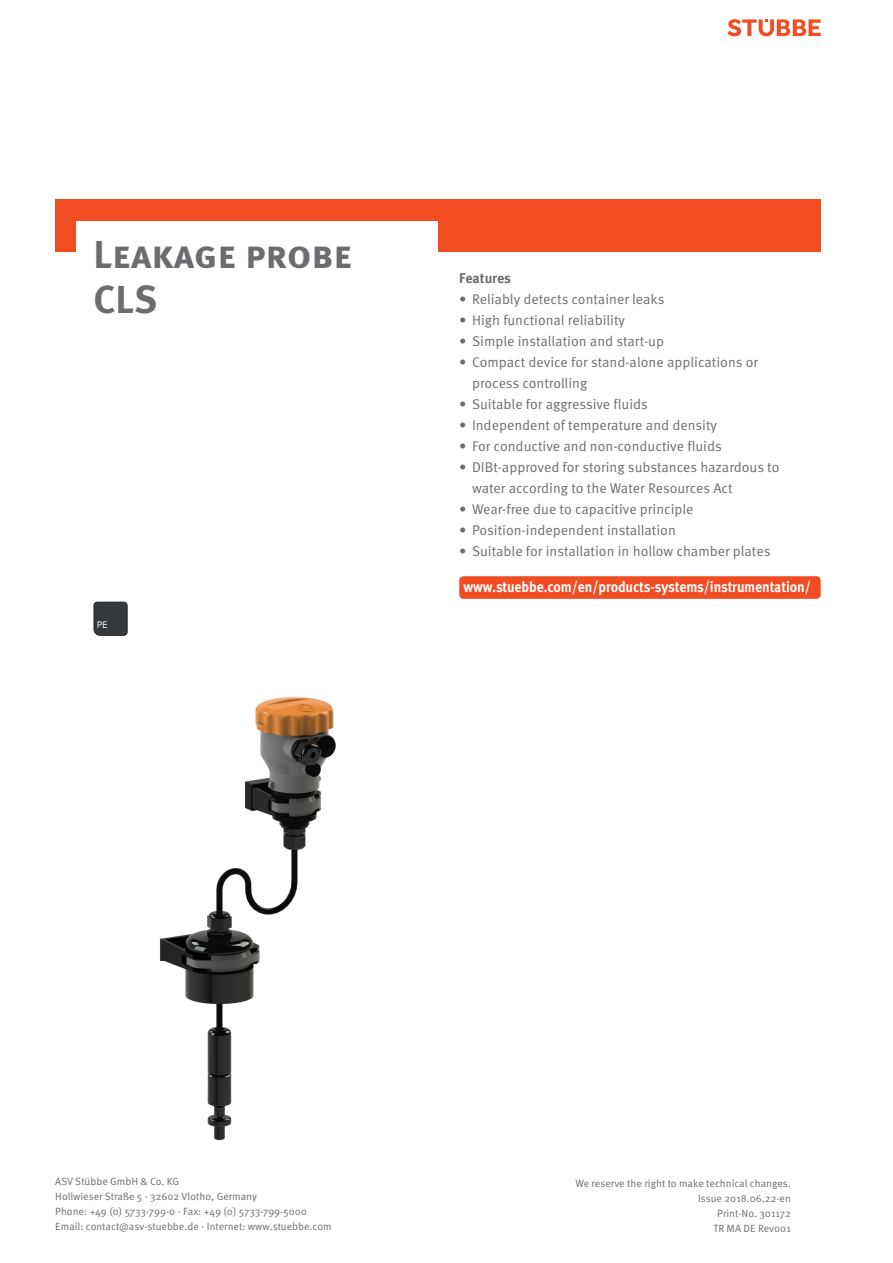
<style>
.page{position:relative;width:893px;height:1263px;background:#fff}
.page>*{position:absolute;margin:0;border:0;box-sizing:border-box;transform-origin:0 0}
.t1{font:700 39px/45px "Meta Pro";color:#6c6d70}
.t2{font:700 15px "Meta Pro";letter-spacing:-.01em;color:#fff;scale:.92 1}
.t3{font:14.1px/21px "Meta Pro Norm";color:#6c6d70}
.t4{font:700 14.1px "Meta Pro";letter-spacing:-.01em;color:#6c6d70}
.t5{font:10.5px/15px "Meta Pro Norm";color:#6c6d70}
.t6{font:9.15px "Arial";color:#fff;scale:.85 1}
</style>
<div class="page">
<div style="left:55px;top:200px;width:766px;height:52px;background:#f04d22"></div>
<svg style="left:728px;top:19px;width:93px;height:17px"></svg>
<div style="left:77px;top:221px;width:361px;height:304px;background:#fff"></div>
<img style="left:160px;top:696px;width:176px;height:445px">
<svg style="left:94px;top:602px;width:34px;height:34px"></svg>
<div style="left:459px;top:576px;width:362px;height:23px;background:#f04d22;border-radius:4px"></div>
<h1 class="t1" style="left:94px;top:229px;width:260px">LEAKAGE PROBE<br>CLS</h1>
<p class="t6" style="left:97px;top:619px;width:14px">PE</p>
<p class="t4" style="left:459px;top:267px;width:53px">Features</p>
<p class="t3" style="left:459px;top:287px;width:207px">• Reliably detects container leaks</p>
<p class="t3" style="left:459px;top:308px;width:167px">• High functional reliability</p>
<p class="t3" style="left:459px;top:329px;width:206px">• Simple installation and start-up</p>
<p class="t3" style="left:472px;top:350px;width:288px;text-indent:-13px">• Compact device for stand-alone applications or process controlling</p>
<p class="t3" style="left:459px;top:392px;width:190px">• Suitable for aggressive fluids</p>
<p class="t3" style="left:459px;top:413px;width:259px">• Independent of temperature and density</p>
<p class="t3" style="left:459px;top:434px;width:264px">• For conductive and non-conductive fluids</p>
<p class="t3" style="left:472px;top:455px;width:309px;text-indent:-13px">• DIBt-approved for storing substances hazardous to water according to the Water Resources Act</p>
<p class="t3" style="left:459px;top:497px;width:236px">• Wear-free due to capacitive principle</p>
<p class="t3" style="left:459px;top:518px;width:218px">• Position-independent installation</p>
<p class="t3" style="left:459px;top:539px;width:313px">• Suitable for installation in hollow chamber plates</p>
<p class="t2" style="left:463px;top:575px;width:379px">www.stuebbe.com/en/products-systems/instrumentation/</p>
<p class="t5" style="left:55px;top:1173px;width:278px">ASV Stübbe GmbH &amp; Co. KG<br>Hollwieser Straße 5 · 32602 Vlotho, Germany<br>Phone: +49 (0) 5733-799-0 · Fax: +49 (0) 5733-799-5000<br>Email: contact@asv-stuebbe.de · Internet: www.stuebbe.com</p>
<p class="t5" style="left:575px;top:1175px;width:217px;text-align:right">We reserve the right to make technical changes.<br>Issue 2018.06.22-en<br>Print-No. 301172<br>TR MA DE Rev001</p>
</div>
